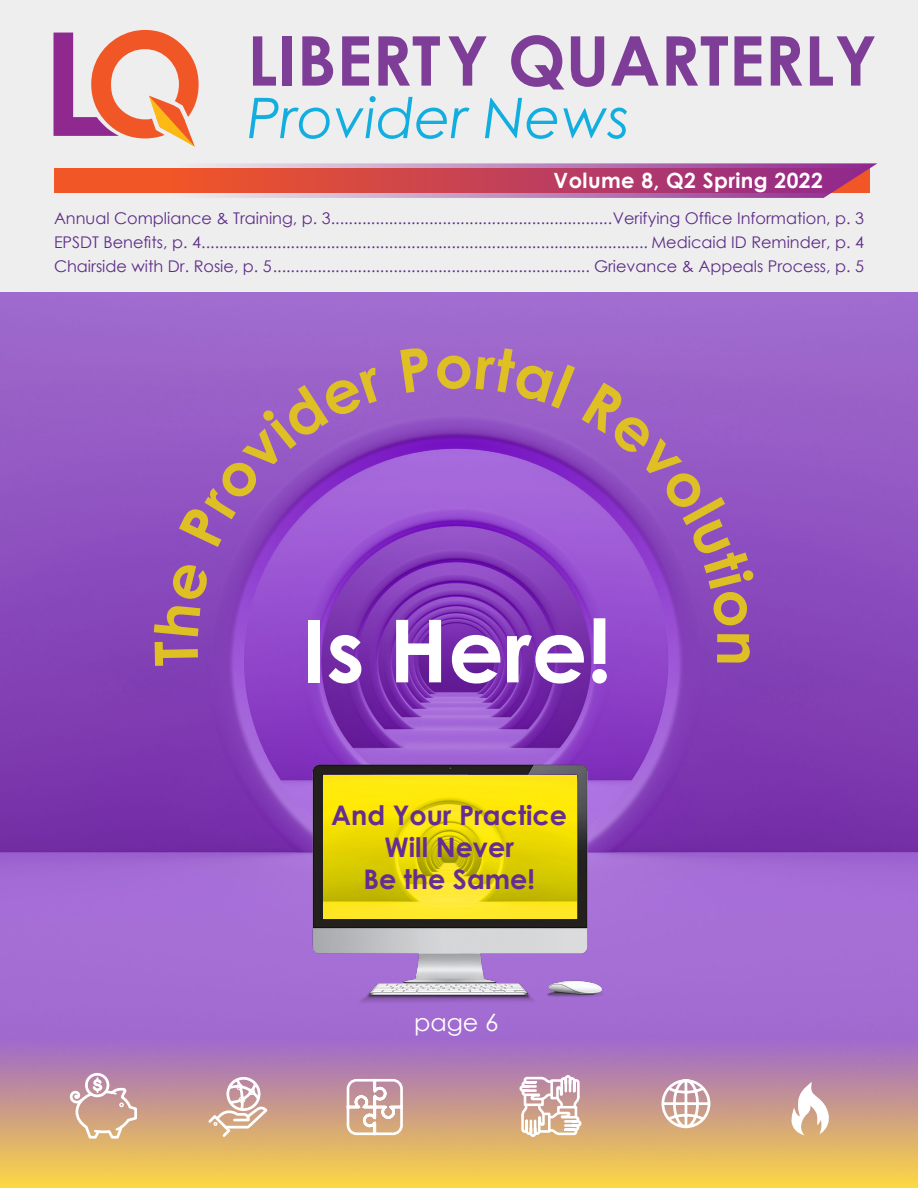
<style>
.page{position:relative;width:918px;height:1188px;background:#fff}
.page>*{position:absolute;margin:0;border:0;box-sizing:border-box;transform-origin:0 0}
.t1{font:700 87px "Century Gothic";color:#fff}
.t2{font:700 68.55px "Century Gothic";color:#7e3e98}
.t3{font:700 60px "Century Gothic";color:#dec024}
.t4{font:italic 56.1px "Century Gothic";color:#13aee0}
.t5{font:700 27px "Century Gothic";color:#652d91}
.t6{font:24px "Century Gothic";color:#fff}
.t7{font:700 21px "Century Gothic";letter-spacing:.02em;color:#fff}
.t8{font:16.2px "Century Gothic";color:#5f2d87}
</style>
<div class="page">
<div style="left:0;top:0;width:918px;height:508px;background:#eeeeef"></div>
<svg style="left:54px;top:163px;width:824px;height:35px;background:#c95f74"></svg>
<img style="left:0;top:293px;width:918px;height:720px">
<img style="left:306px;top:759px;width:298px;height:246px">
<img style="left:324px;top:776px;width:253px;height:143px">
<div style="left:0;top:1013px;width:918px;height:175px;background:linear-gradient(to bottom,#935ae0,#fad342)"></div>
<svg style="left:54px;top:30px;width:145px;height:117px"></svg>
<svg style="left:660px;top:1078px;width:52px;height:52px"></svg>
<svg style="left:518px;top:1074px;width:65px;height:64px"></svg>
<svg style="left:345px;top:1078px;width:59px;height:58px"></svg>
<svg style="left:206px;top:1076px;width:64px;height:63px"></svg>
<svg style="left:791px;top:1082px;width:40px;height:53px"></svg>
<svg style="left:68px;top:1072px;width:70px;height:68px;background:#d1aaa0"></svg>
<div style="left:154px;top:562px;width:56px;height:104px;background:#8645b9"></div>
<svg style="left:179px;top:367px;width:206px;height:180px;background:#9557c7"></svg>
<div style="left:400px;top:347px;width:175px;height:62px;background:#9b63c9"></div>
<svg style="left:582px;top:383px;width:172px;height:245px;background:#9252c6"></svg>
<p class="t2" style="left:247px;top:9px;width:631px">LIBERTY QUARTERLY</p>
<p class="t4" style="left:247px;top:79px;width:384px">Provider News</p>
<p class="t7" style="left:554px;top:164px;width:271px">Volume 8, Q2 Spring 2022</p>
<p class="t8" style="left:54px;top:207px;width:812px">Annual Compliance &amp; Training, p. 3...............................................................Verifying Office Information, p. 3</p>
<p class="t8" style="left:54px;top:231px;width:812px">EPSDT Benefits, p. 4.................................................................................................... Medicaid ID Reminder, p. 4</p>
<p class="t8" style="left:54px;top:255px;width:812px">Chairside with Dr. Rosie, p. 5....................................................................... Grievance &amp; Appeals Process, p. 5</p>
<p class="t1" style="left:302px;top:585px;width:311px">Is Here!</p>
<p class="t5" style="left:331px;top:794px;width:237px">And Your Practice</p>
<p class="t5" style="left:384px;top:827px;width:131px">Will Never</p>
<p class="t5" style="left:363px;top:859px;width:173px">Be the Same!</p>
<p class="t6" style="left:414px;top:1005px;width:86px">page 6</p>
<p class="t3" style="left:785px;top:630px;width:38px;rotate:90deg">n</p>
</div>
